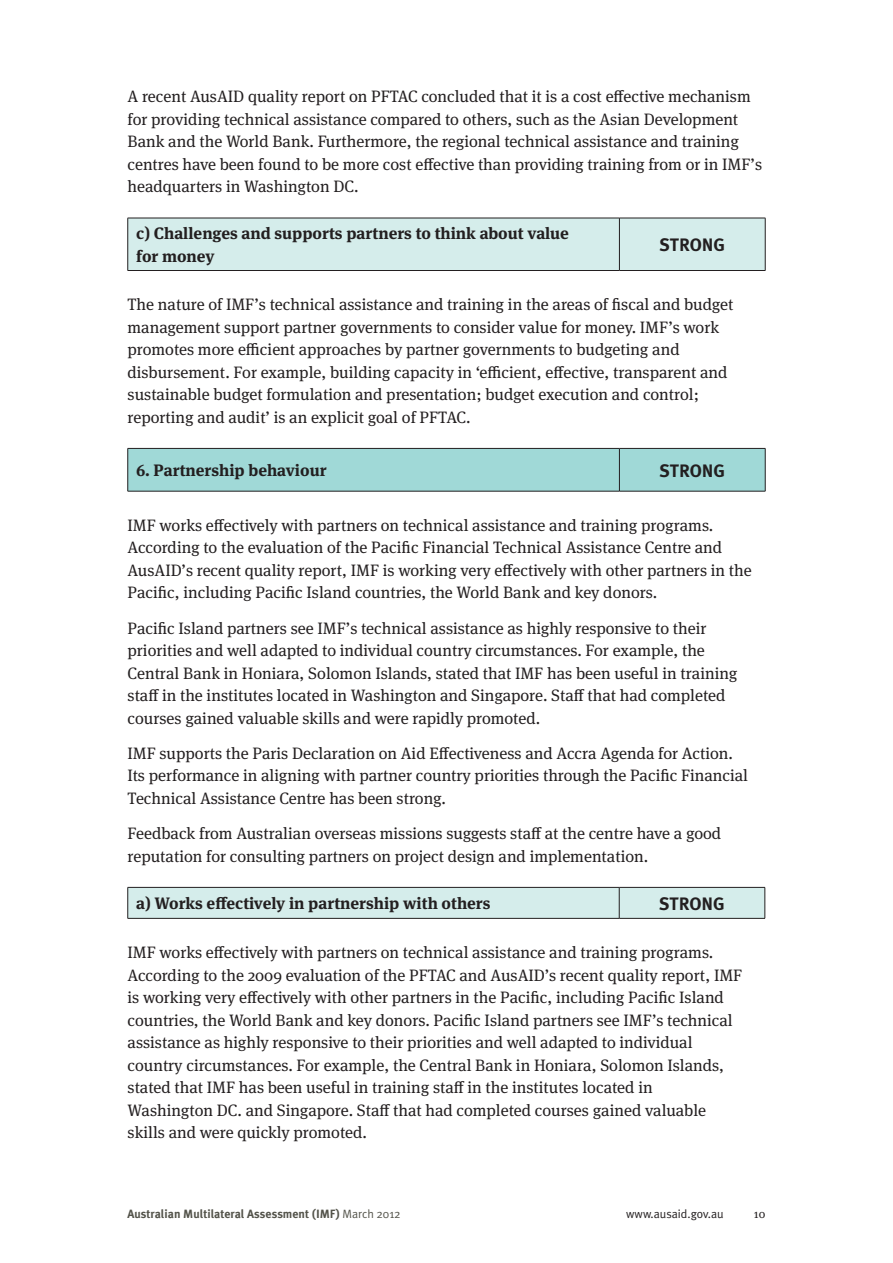
<style>
.page{position:relative;width:893px;height:1263px;background:#fff}
.page>*{position:absolute;margin:0;border:0;box-sizing:border-box;transform-origin:0 0}
._08bbbb_RIGHT_COLUMN{font:700 18px "Meta Plus";color:#231f20}
._04__BODY_TEXT{font:16.5px/22.5px "Meta Serif OT";color:#231f20}
._04__BODY_TEXT-2{font:700 16.5px/22.5px "Meta Serif OT";color:#231f20}
.t1{font:700 12px "Meta Plus";color:#53534a}
.t2{font:12px "Meta Plus Normal";color:#231f20}
.t3{font:12px "Meta Serif OT";color:#231f20}
.s1{font-family:"Meta Plus Normal";font-weight:400}
</style>
<div class="page">
<div style="left:128px;top:219px;width:637px;height:51px;background:#d5edeb"></div>
<hr style="left:619px;top:218px;width:1px;height:52px;background:#231f20">
<hr style="left:128px;top:218px;width:491px;height:1px;background:#231f20">
<hr style="left:127px;top:218px;width:1px;height:52px;background:#231f20">
<hr style="left:619px;top:218px;width:146px;height:1px;background:#231f20">
<hr style="left:765px;top:218px;width:1px;height:52px;background:#231f20">
<hr style="left:128px;top:270px;width:491px;height:1px;background:#231f20">
<hr style="left:619px;top:270px;width:146px;height:1px;background:#231f20">
<div style="left:128px;top:449px;width:637px;height:42px;background:#a0d9d7"></div>
<hr style="left:619px;top:449px;width:1px;height:42px;background:#231f20">
<hr style="left:128px;top:448px;width:491px;height:1px;background:#231f20">
<hr style="left:127px;top:449px;width:1px;height:42px;background:#231f20">
<hr style="left:619px;top:448px;width:146px;height:1px;background:#231f20">
<hr style="left:765px;top:449px;width:1px;height:42px;background:#231f20">
<hr style="left:128px;top:491px;width:491px;height:1px;background:#231f20">
<hr style="left:619px;top:491px;width:146px;height:1px;background:#231f20">
<div style="left:128px;top:888px;width:637px;height:30px;background:#d5edeb"></div>
<hr style="left:619px;top:887px;width:1px;height:31px;background:#231f20">
<hr style="left:128px;top:887px;width:491px;height:1px;background:#231f20">
<hr style="left:127px;top:887px;width:1px;height:31px;background:#231f20">
<hr style="left:619px;top:887px;width:146px;height:1px;background:#231f20">
<hr style="left:765px;top:887px;width:1px;height:31px;background:#231f20">
<hr style="left:128px;top:918px;width:491px;height:1px;background:#231f20">
<hr style="left:619px;top:918px;width:146px;height:1px;background:#231f20">
<p class="_04__BODY_TEXT" style="left:128px;top:86px;width:636px">A recent AusAID quality report on PFTAC concluded that it is a cost effective mechanism for providing technical assistance compared to others, such as the Asian Development Bank and the World Bank. Furthermore, the regional technical assistance and training centres have been found to be more cost effective than providing training from or in IMF’s headquarters in Washington DC.</p>
<p class="_04__BODY_TEXT-2" style="left:136px;top:223px;width:434px">c) Challenges and supports partners to think about value for money</p>
<p class="_08bbbb_RIGHT_COLUMN" style="left:659px;top:235px;width:67px">STRONG</p>
<p class="_04__BODY_TEXT" style="left:128px;top:294px;width:607px">The nature of IMF’s technical assistance and training in the areas of fiscal and budget management support partner governments to consider value for money. IMF’s work promotes more efficient approaches by partner governments to budgeting and disbursement. For example, building capacity in ‘efficient, effective, transparent and sustainable budget formulation and presentation; budget execution and control; reporting and audit’ is an explicit goal of PFTAC.</p>
<p class="_04__BODY_TEXT-2" style="left:136px;top:459px;width:192px">6. Partnership behaviour</p>
<p class="_08bbbb_RIGHT_COLUMN" style="left:659px;top:460px;width:67px">STRONG</p>
<p class="_04__BODY_TEXT" style="left:128px;top:514px;width:626px">IMF works effectively with partners on technical assistance and training programs.<br>According to the evaluation of the Pacific Financial Technical Assistance Centre and AusAID’s recent quality report, IMF is working very effectively with other partners in the Pacific, including Pacific Island countries, the World Bank and key donors.</p>
<p class="_04__BODY_TEXT" style="left:128px;top:617px;width:611px">Pacific Island partners see IMF’s technical assistance as highly responsive to their priorities and well adapted to individual country circumstances. For example, the Central Bank in Honiara, Solomon Islands, stated that IMF has been useful in training staff in the institutes located in Washington and Singapore. Staff that had completed courses gained valuable skills and were rapidly promoted.</p>
<p class="_04__BODY_TEXT" style="left:128px;top:742px;width:622px">IMF supports the Paris Declaration on Aid Effectiveness and Accra Agenda for Action.<br>Its performance in aligning with partner country priorities through the Pacific Financial<br>Technical Assistance Centre has been strong.</p>
<p class="_04__BODY_TEXT" style="left:128px;top:822px;width:595px">Feedback from Australian overseas missions suggests staff at the centre have a good reputation for consulting partners on project design and implementation.</p>
<p class="_04__BODY_TEXT-2" style="left:136px;top:892px;width:356px">a) Works effectively in partnership with others</p>
<p class="_08bbbb_RIGHT_COLUMN" style="left:659px;top:893px;width:67px">STRONG</p>
<p class="_04__BODY_TEXT" style="left:128px;top:941px;width:616px">IMF works effectively with partners on technical assistance and training programs.<br>According to the 2009 evaluation of the PFTAC and AusAID’s recent quality report, IMF is working very effectively with other partners in the Pacific, including Pacific Island countries, the World Bank and key donors. Pacific Island partners see IMF’s technical assistance as highly responsive to their priorities and well adapted to individual country circumstances. For example, the Central Bank in Honiara, Solomon Islands, stated that IMF has been useful in training staff in the institutes located in Washington DC. and Singapore. Staff that had completed courses gained valuable skills and were quickly promoted.</p>
<p class="t1" style="left:128px;top:1207px;width:275px">Australian Multilateral Assessment (IMF) <span class="s1">March 2012</span></p>
<p class="t2" style="left:626px;top:1207px;width:99px">www.ausaid.gov.au</p>
<p class="t3" style="left:754px;top:1207px;width:13px">10</p>
</div>
